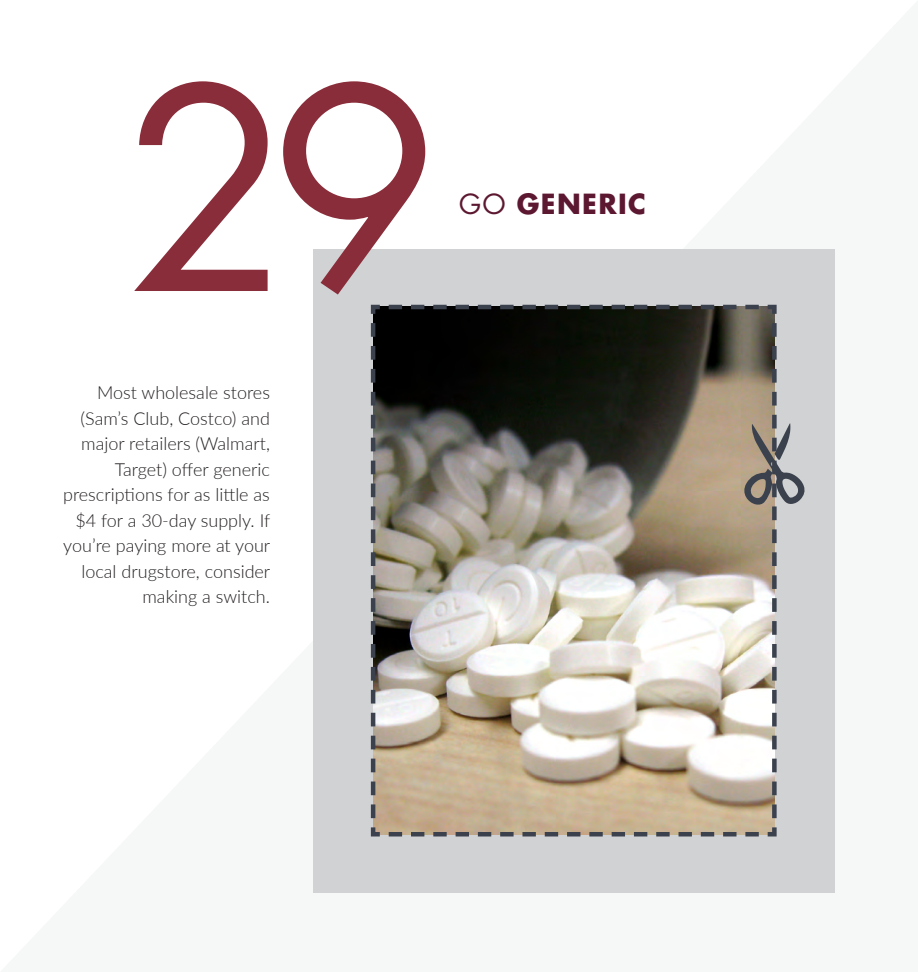
<style>
.page{position:relative;width:918px;height:972px;background:#fff}
.page>*{position:absolute;margin:0;border:0;box-sizing:border-box;transform-origin:0 0}
.t1{font:273.3px "Futura";color:#8a2d3a}
.t2{font:700 27px "Futura";letter-spacing:.05em;color:#5d1831}
.t3{font:300 18px/25.5px "Lato";color:#231f20;text-align:right}
.s1{font-weight:400}
</style>
<div class="page">
<div style="left:313px;top:249px;width:522px;height:643px;background:#d1d2d4"></div>
<img style="left:370px;top:304px;width:407px;height:533px">
<svg style="left:740px;top:318px;width:65px;height:500px"></svg>
<p class="t1" style="left:123px;top:16px;width:318px">29</p>
<p class="t2" style="left:459px;top:185px;width:189px"><span class="s1">GO</span> GENERIC</p>
<p class="t3" style="left:63px;top:379px;width:209px">Most wholesale stores (Sam’s Club, Costco) and major retailers (Walmart,<br>Target) offer generic prescriptions for as little as $4 for a 30-day supply. If you’re paying more at your local drugstore, consider making a switch.</p>
</div>
